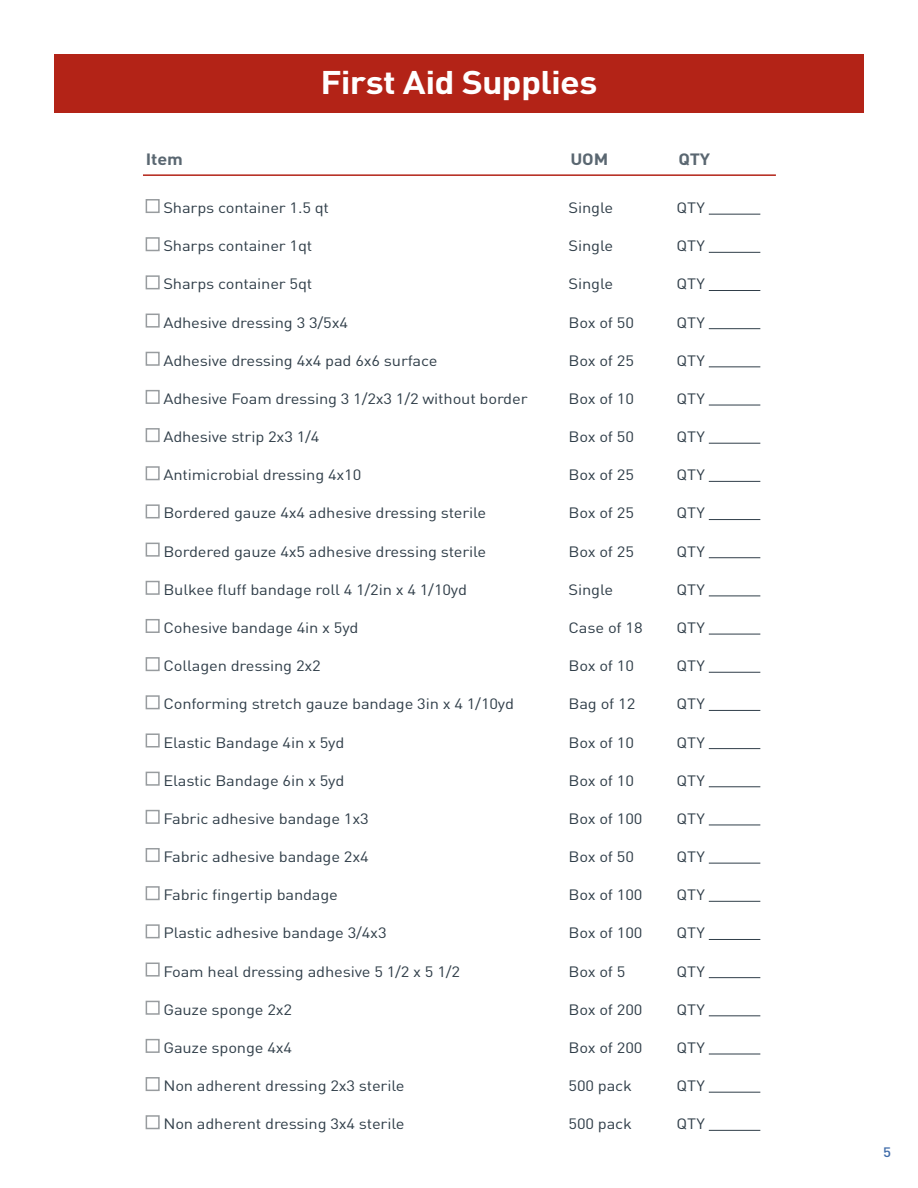
<style>
.page{position:relative;width:918px;height:1188px;background:#fff}
.page>*{position:absolute;margin:0;border:0;box-sizing:border-box;transform-origin:0 0}
.t1{font:700 32.4px "DIN Pro";letter-spacing:-.02em;color:#fff;scale:1.11 1}
.t2{font:700 16.2px "DIN Pro";letter-spacing:-.01em;color:#5a6771;scale:1.11 1}
.t3{font:14.85px "DIN Pro";letter-spacing:-.01em;color:#303e49;scale:1.11 1}
.t4{font:500 13.5px "DIN Pro";color:#3f6ba9;scale:1.11 1}
</style>
<div class="page">
<div style="left:54px;top:54px;width:810px;height:58px;background:#b32317"></div>
<hr style="left:709px;top:214px;width:51px;height:1px;background:#303e49">
<hr style="left:709px;top:252px;width:51px;height:1px;background:#303e49">
<hr style="left:709px;top:290px;width:51px;height:1px;background:#303e49">
<hr style="left:709px;top:328px;width:51px;height:1px;background:#303e49">
<hr style="left:709px;top:367px;width:51px;height:1px;background:#303e49">
<hr style="left:709px;top:405px;width:51px;height:1px;background:#303e49">
<hr style="left:709px;top:443px;width:51px;height:1px;background:#303e49">
<hr style="left:709px;top:481px;width:51px;height:1px;background:#303e49">
<hr style="left:709px;top:519px;width:51px;height:1px;background:#303e49">
<hr style="left:709px;top:557px;width:51px;height:1px;background:#303e49">
<hr style="left:709px;top:596px;width:51px;height:1px;background:#303e49">
<hr style="left:709px;top:634px;width:51px;height:1px;background:#303e49">
<hr style="left:709px;top:672px;width:51px;height:1px;background:#303e49">
<hr style="left:709px;top:710px;width:51px;height:1px;background:#303e49">
<hr style="left:709px;top:748px;width:51px;height:1px;background:#303e49">
<hr style="left:709px;top:787px;width:51px;height:1px;background:#303e49">
<hr style="left:709px;top:825px;width:51px;height:1px;background:#303e49">
<hr style="left:709px;top:863px;width:51px;height:1px;background:#303e49">
<hr style="left:709px;top:901px;width:51px;height:1px;background:#303e49">
<hr style="left:709px;top:939px;width:51px;height:1px;background:#303e49">
<hr style="left:709px;top:977px;width:51px;height:1px;background:#303e49">
<hr style="left:709px;top:1016px;width:51px;height:1px;background:#303e49">
<hr style="left:709px;top:1054px;width:51px;height:1px;background:#303e49">
<hr style="left:709px;top:1092px;width:51px;height:1px;background:#303e49">
<hr style="left:709px;top:1130px;width:51px;height:1px;background:#303e49">
<div style="left:146px;top:199px;width:14px;height:14px;border:2px solid #989c9f"></div>
<div style="left:146px;top:237px;width:14px;height:14px;border:2px solid #989c9f"></div>
<div style="left:146px;top:275px;width:14px;height:14px;border:2px solid #989c9f"></div>
<div style="left:146px;top:314px;width:14px;height:14px;border:2px solid #989c9f"></div>
<div style="left:146px;top:352px;width:14px;height:14px;border:2px solid #989c9f"></div>
<div style="left:146px;top:390px;width:14px;height:14px;border:2px solid #989c9f"></div>
<div style="left:146px;top:428px;width:14px;height:14px;border:2px solid #989c9f"></div>
<div style="left:146px;top:466px;width:14px;height:14px;border:2px solid #989c9f"></div>
<div style="left:146px;top:504px;width:14px;height:14px;border:2px solid #989c9f"></div>
<div style="left:146px;top:543px;width:14px;height:14px;border:2px solid #989c9f"></div>
<div style="left:146px;top:581px;width:14px;height:14px;border:2px solid #989c9f"></div>
<div style="left:146px;top:619px;width:14px;height:14px;border:2px solid #989c9f"></div>
<div style="left:146px;top:657px;width:14px;height:14px;border:2px solid #989c9f"></div>
<div style="left:146px;top:695px;width:14px;height:14px;border:2px solid #989c9f"></div>
<div style="left:146px;top:733px;width:14px;height:15px;border:2px solid #989c9f"></div>
<div style="left:146px;top:772px;width:14px;height:14px;border:2px solid #989c9f"></div>
<div style="left:146px;top:810px;width:14px;height:14px;border:2px solid #989c9f"></div>
<div style="left:146px;top:848px;width:14px;height:14px;border:2px solid #989c9f"></div>
<div style="left:146px;top:886px;width:14px;height:14px;border:2px solid #989c9f"></div>
<div style="left:146px;top:924px;width:14px;height:14px;border:2px solid #989c9f"></div>
<div style="left:146px;top:963px;width:14px;height:14px;border:2px solid #989c9f"></div>
<div style="left:146px;top:1001px;width:14px;height:14px;border:2px solid #989c9f"></div>
<div style="left:146px;top:1039px;width:14px;height:14px;border:2px solid #989c9f"></div>
<div style="left:146px;top:1077px;width:14px;height:14px;border:2px solid #989c9f"></div>
<div style="left:146px;top:1115px;width:14px;height:14px;border:2px solid #989c9f"></div>
<hr style="left:143px;top:174px;width:633px;height:2px;background:#b32317">
<h1 class="t1" style="left:321px;top:60px;width:251px">First Aid Supplies</h1>
<p class="t2" style="left:146px;top:148px;width:35px">Item</p>
<p class="t2" style="left:570px;top:148px;width:36px">UOM</p>
<p class="t2" style="left:678px;top:148px;width:30px">QTY</p>
<p class="t3" style="left:163px;top:198px;width:151px">Sharps container 1.5 qt</p>
<p class="t3" style="left:569px;top:198px;width:42px">Single</p>
<p class="t3" style="left:677px;top:198px;width:27px">QTY</p>
<p class="t3" style="left:163px;top:236px;width:136px">Sharps container 1qt</p>
<p class="t3" style="left:569px;top:236px;width:42px">Single</p>
<p class="t3" style="left:677px;top:236px;width:27px">QTY</p>
<p class="t3" style="left:163px;top:274px;width:136px">Sharps container 5qt</p>
<p class="t3" style="left:569px;top:274px;width:42px">Single</p>
<p class="t3" style="left:677px;top:274px;width:27px">QTY</p>
<p class="t3" style="left:163px;top:312px;width:168px">Adhesive dressing 3 3/5x4</p>
<p class="t3" style="left:569px;top:312px;width:60px">Box of 50</p>
<p class="t3" style="left:677px;top:312px;width:27px">QTY</p>
<p class="t3" style="left:163px;top:350px;width:248px">Adhesive dressing 4x4 pad 6x6 surface</p>
<p class="t3" style="left:569px;top:350px;width:60px">Box of 25</p>
<p class="t3" style="left:677px;top:350px;width:27px">QTY</p>
<p class="t3" style="left:163px;top:388px;width:330px">Adhesive Foam dressing 3 1/2x3 1/2 without border</p>
<p class="t3" style="left:569px;top:388px;width:60px">Box of 10</p>
<p class="t3" style="left:677px;top:388px;width:27px">QTY</p>
<p class="t3" style="left:163px;top:427px;width:142px">Adhesive strip 2x3 1/4</p>
<p class="t3" style="left:569px;top:427px;width:60px">Box of 50</p>
<p class="t3" style="left:677px;top:427px;width:27px">QTY</p>
<p class="t3" style="left:163px;top:465px;width:180px">Antimicrobial dressing 4x10</p>
<p class="t3" style="left:569px;top:465px;width:60px">Box of 25</p>
<p class="t3" style="left:677px;top:465px;width:27px">QTY</p>
<p class="t3" style="left:163px;top:503px;width:292px">Bordered gauze 4x4 adhesive dressing sterile</p>
<p class="t3" style="left:569px;top:503px;width:60px">Box of 25</p>
<p class="t3" style="left:677px;top:503px;width:27px">QTY</p>
<p class="t3" style="left:163px;top:541px;width:292px">Bordered gauze 4x5 adhesive dressing sterile</p>
<p class="t3" style="left:569px;top:541px;width:60px">Box of 25</p>
<p class="t3" style="left:677px;top:541px;width:27px">QTY</p>
<p class="t3" style="left:163px;top:579px;width:275px">Bulkee fluff bandage roll 4 1/2in x 4 1/10yd</p>
<p class="t3" style="left:569px;top:579px;width:42px">Single</p>
<p class="t3" style="left:677px;top:579px;width:27px">QTY</p>
<p class="t3" style="left:163px;top:618px;width:177px">Cohesive bandage 4in x 5yd</p>
<p class="t3" style="left:569px;top:618px;width:68px">Case of 18</p>
<p class="t3" style="left:677px;top:618px;width:27px">QTY</p>
<p class="t3" style="left:163px;top:656px;width:143px">Collagen dressing 2x2</p>
<p class="t3" style="left:569px;top:656px;width:60px">Box of 10</p>
<p class="t3" style="left:677px;top:656px;width:27px">QTY</p>
<p class="t3" style="left:163px;top:694px;width:317px">Conforming stretch gauze bandage 3in x 4 1/10yd</p>
<p class="t3" style="left:569px;top:694px;width:62px">Bag of 12</p>
<p class="t3" style="left:677px;top:694px;width:27px">QTY</p>
<p class="t3" style="left:163px;top:732px;width:165px">Elastic Bandage 4in x 5yd</p>
<p class="t3" style="left:569px;top:732px;width:60px">Box of 10</p>
<p class="t3" style="left:677px;top:732px;width:27px">QTY</p>
<p class="t3" style="left:163px;top:770px;width:165px">Elastic Bandage 6in x 5yd</p>
<p class="t3" style="left:569px;top:770px;width:60px">Box of 10</p>
<p class="t3" style="left:677px;top:770px;width:27px">QTY</p>
<p class="t3" style="left:163px;top:808px;width:186px">Fabric adhesive bandage 1x3</p>
<p class="t3" style="left:569px;top:808px;width:68px">Box of 100</p>
<p class="t3" style="left:677px;top:808px;width:27px">QTY</p>
<p class="t3" style="left:163px;top:847px;width:186px">Fabric adhesive bandage 2x4</p>
<p class="t3" style="left:569px;top:847px;width:60px">Box of 50</p>
<p class="t3" style="left:677px;top:847px;width:27px">QTY</p>
<p class="t3" style="left:163px;top:885px;width:159px">Fabric fingertip bandage</p>
<p class="t3" style="left:569px;top:885px;width:68px">Box of 100</p>
<p class="t3" style="left:677px;top:885px;width:27px">QTY</p>
<p class="t3" style="left:163px;top:923px;width:203px">Plastic adhesive bandage 3/4x3</p>
<p class="t3" style="left:569px;top:923px;width:68px">Box of 100</p>
<p class="t3" style="left:677px;top:923px;width:27px">QTY</p>
<p class="t3" style="left:163px;top:961px;width:269px">Foam heal dressing adhesive 5 1/2 x 5 1/2</p>
<p class="t3" style="left:569px;top:961px;width:53px">Box of 5</p>
<p class="t3" style="left:677px;top:961px;width:27px">QTY</p>
<p class="t3" style="left:163px;top:999px;width:117px">Gauze sponge 2x2</p>
<p class="t3" style="left:569px;top:999px;width:68px">Box of 200</p>
<p class="t3" style="left:677px;top:999px;width:27px">QTY</p>
<p class="t3" style="left:163px;top:1037px;width:117px">Gauze sponge 4x4</p>
<p class="t3" style="left:569px;top:1037px;width:68px">Box of 200</p>
<p class="t3" style="left:677px;top:1037px;width:27px">QTY</p>
<p class="t3" style="left:163px;top:1076px;width:219px">Non adherent dressing 2x3 sterile</p>
<p class="t3" style="left:569px;top:1076px;width:59px">500 pack</p>
<p class="t3" style="left:677px;top:1076px;width:27px">QTY</p>
<p class="t3" style="left:163px;top:1114px;width:219px">Non adherent dressing 3x4 sterile</p>
<p class="t3" style="left:569px;top:1114px;width:59px">500 pack</p>
<p class="t3" style="left:677px;top:1114px;width:27px">QTY</p>
<p class="t4" style="left:883px;top:1143px;width:9px">5</p>
</div>
